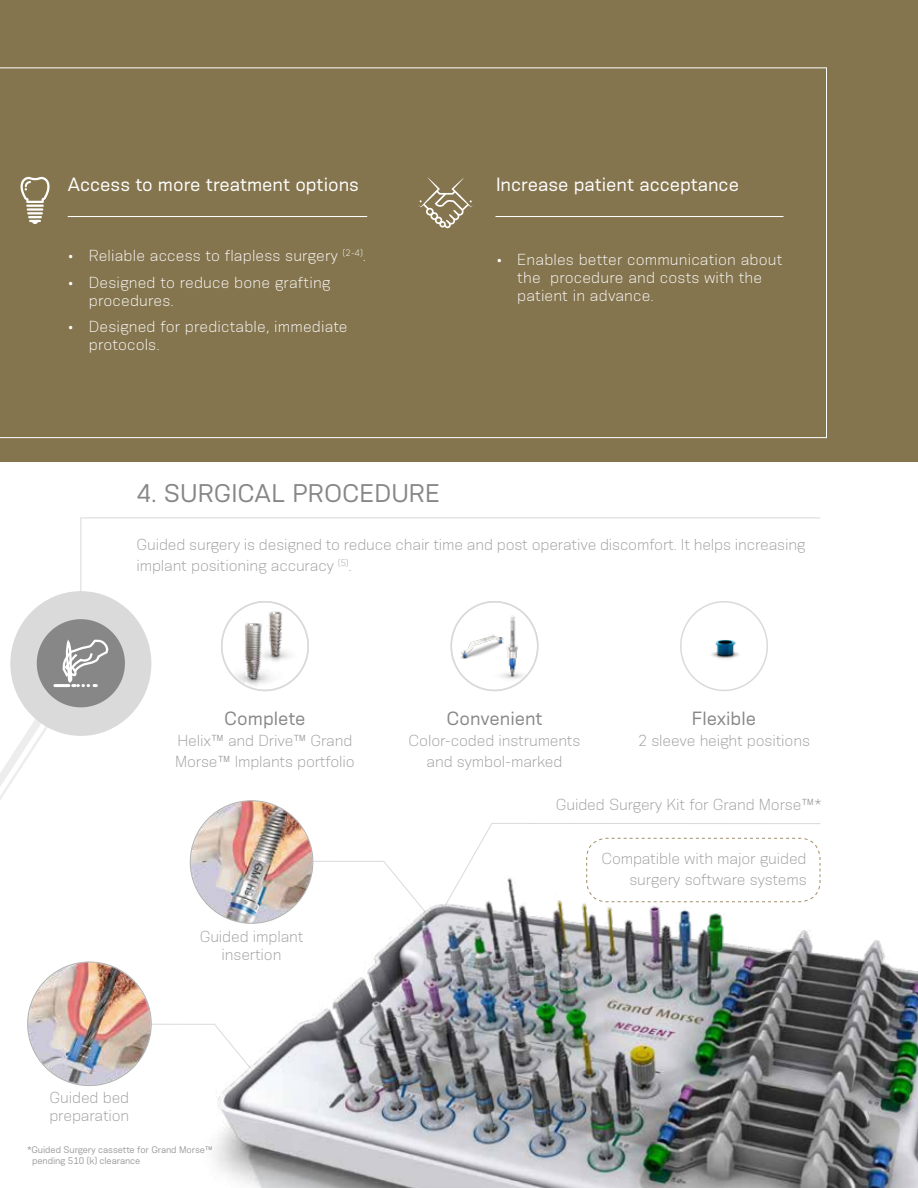
<style>
.page{position:relative;width:918px;height:1188px;background:#fff}
.page>*{position:absolute;margin:0;border:0;box-sizing:border-box;transform-origin:0 0}
.t1{font:24px "Konsens";color:#878787}
.t2{font:18px "Konsens";color:#fff}
.t3{font:18px "Konsens";color:#878787}
.t4{font:300 15px/21px "Konsens";letter-spacing:-.01em;color:#9d9d9c}
.t5{font:300 15px/18px "Konsens";letter-spacing:.01em;color:#fff}
.t6{font:9px/10.8px "Konsens";letter-spacing:-.01em;color:#9d9d9c}
</style>
<div class="page">
<svg style="left:80px;top:517px;width:740px;height:147px"></svg>
<div style="left:0;top:0;width:918px;height:461px;background:#85754f"></div>
<svg style="left:0;top:68px;width:827px;height:370px"></svg>
<img style="left:28px;top:962px;width:73px;height:123px">
<div style="left:10px;top:591px;width:141px;height:145px;background:#dadada;border-radius:50%"></div>
<div style="left:37px;top:619px;width:88px;height:88px;background:#878787;border-radius:50%"></div>
<svg style="left:0;top:636px;width:109px;height:164px"></svg>
<hr style="left:495px;top:216px;width:288px;height:1px;background:#fff">
<svg style="left:418px;top:177px;width:55px;height:51px"></svg>
<hr style="left:68px;top:216px;width:299px;height:1px;background:#fff">
<svg style="left:21px;top:177px;width:29px;height:47px"></svg>
<img style="left:101px;top:691px;width:817px;height:497px">
<img style="left:250px;top:602px;width:52px;height:68px">
<img style="left:222px;top:603px;width:64px;height:87px">
<div style="left:221px;top:601px;width:88px;height:90px;border:2px solid #dadada;border-radius:50%"></div>
<img style="left:453px;top:626px;width:27px;height:43px">
<img style="left:480px;top:607px;width:58px;height:83px">
<div style="left:451px;top:601px;width:87px;height:90px;border:2px solid #dadada;border-radius:50%"></div>
<img style="left:681px;top:602px;width:86px;height:88px">
<div style="left:680px;top:601px;width:88px;height:90px;border:2px solid #dadada;border-radius:50%"></div>
<svg style="left:586px;top:838px;width:235px;height:65px"></svg>
<p class="t2" style="left:68px;top:173px;width:293px">Access to more treatment options</p>
<p class="t5" style="left:68px;top:246px;width:300px">• Reliable access to flapless surgery <sup>(2-4)</sup>.</p>
<p class="t5" style="left:89px;top:273px;width:243px;text-indent:-21px">• Designed to reduce bone grafting procedures.</p>
<p class="t5" style="left:89px;top:317px;width:260px;text-indent:-21px">• Designed for predictable, immediate protocols.</p>
<p class="t2" style="left:496px;top:173px;width:245px">Increase patient acceptance</p>
<p class="t5" style="left:517px;top:250px;width:267px;text-indent:-21px">• Enables better communication about the procedure and costs with the patient in advance.</p>
<h1 class="t1" style="left:137px;top:478px;width:305px">4. SURGICAL PROCEDURE</h1>
<p class="t4" style="left:137px;top:534px;width:671px">Guided surgery is designed to reduce chair time and post operative discomfort. It helps increasing implant positioning accuracy <sup>(5)</sup>.</p>
<p class="t3" style="left:224px;top:707px;width:83px">Complete</p>
<p class="t4" style="left:175px;top:729px;width:181px">Helix™ and Drive™ Grand<br>Morse™ Implants portfolio</p>
<p class="t4" style="left:49px;top:1088px;width:81px;line-height:18px">Guided bed preparation</p>
<p class="t4" style="left:200px;top:927px;width:105px;line-height:18px;text-align:center">Guided implant insertion</p>
<p class="t6" style="left:32px;top:1144px;width:182px;text-indent:-5px">*Guided Surgery cassette for Grand Morse™ pending 510 (k) clearance</p>
<p class="t3" style="left:446px;top:707px;width:98px">Convenient</p>
<p class="t4" style="left:409px;top:729px;width:173px;text-align:center">Color-coded instruments and symbol-marked</p>
<p class="t3" style="left:692px;top:707px;width:66px">Flexible</p>
<p class="t4" style="left:638px;top:729px;width:173px">2 sleeve height positions</p>
<p class="t4" style="left:556px;top:794px;width:268px">Guided Surgery Kit for Grand Morse™*</p>
<p class="t4" style="left:601px;top:847px;width:207px;text-align:right">Compatible with major guided surgery software systems</p>
</div>
